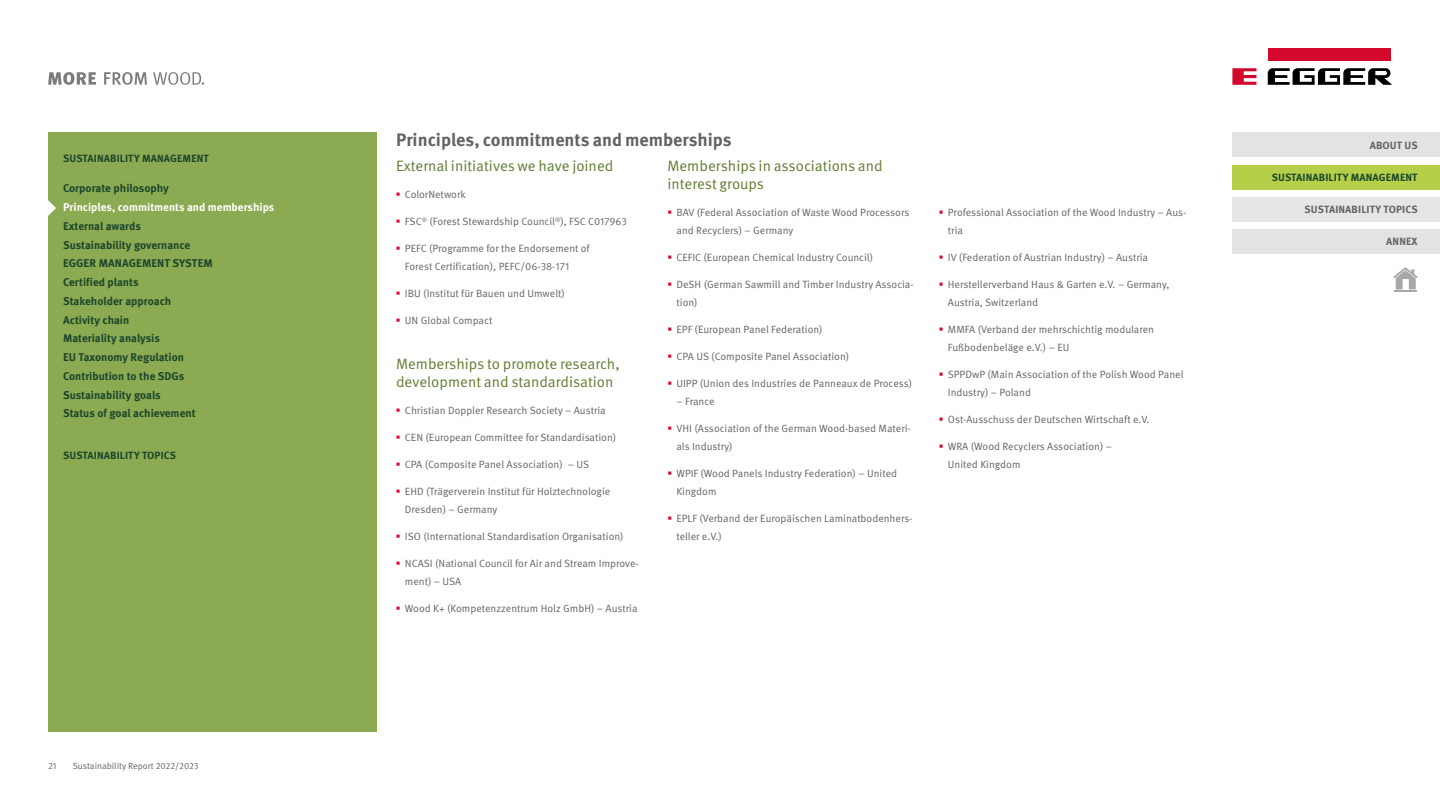
<style>
.page{position:relative;width:1440px;height:810px;background:#fff}
.page>*{position:absolute;margin:0;border:0;box-sizing:border-box;transform-origin:0 0}
.t1{font:700 18px "Meta Pro";color:#646363}
.t2{font:15px/18px "Meta Pro";color:#617b30}
.t3{font:700 11.25px/18.8px "Meta Pro";color:#1b462c}
.t4{font:700 11.25px "Meta Pro";color:#fff}
.t5{font:10.5px/18px "Meta Pro";color:#646363}
.t6{font:700 10.5px "Meta Pro";letter-spacing:.01em;color:#1b462c}
.t7{font:700 10.5px "Meta Pro";letter-spacing:.01em;color:#646363}
.t8{font:9px "Meta Pro";color:#646363}
</style>
<div class="page">
<div style="left:1268px;top:48px;width:122px;height:13px;background:#d4082c"></div>
<svg style="left:1232px;top:68px;width:24px;height:17px"></svg>
<svg style="left:1268px;top:68px;width:124px;height:17px"></svg>
<div style="left:1232px;top:133px;width:208px;height:24px;background:#e3e3e3"></div>
<div style="left:1232px;top:165px;width:208px;height:24px;background:#b5cf49"></div>
<div style="left:1232px;top:197px;width:208px;height:24px;background:#e6e6e6"></div>
<div style="left:1232px;top:229px;width:208px;height:25px;background:#e3e3e3"></div>
<svg style="left:1393px;top:267px;width:25px;height:24px"></svg>
<div style="left:48px;top:133px;width:328px;height:599px;background:#8caa51"></div>
<svg style="left:48px;top:200px;width:8px;height:16px"></svg>
<svg style="left:48px;top:72px;width:48px;height:13px"></svg>
<svg style="left:104px;top:72px;width:43px;height:13px"></svg>
<svg style="left:153px;top:72px;width:51px;height:13px"></svg>
<p class="t6" style="left:63px;top:150px;width:147px">SUSTAINABILITY MANAGEMENT</p>
<p class="t3" style="left:63px;top:178px;width:107px">Corporate philosophy</p>
<p class="t4" style="left:63px;top:198px;width:213px">Principles, commitments and memberships</p>
<p class="t3" style="left:63px;top:216px;width:151px">External awards<br>Sustainability governance<br>EGGER MANAGEMENT SYSTEM<br>Certified plants<br>Stakeholder approach<br>Activity chain<br>Materiality analysis<br>EU Taxonomy Regulation<br>Contribution to the SDGs<br>Sustainability goals<br>Status of goal achievement</p>
<p class="t6" style="left:63px;top:447px;width:115px">SUSTAINABILITY TOPICS</p>
<p class="t8" style="left:48px;top:760px;width:10px">21</p>
<p class="t8" style="left:73px;top:760px;width:127px">Sustainability Report 2022/2023</p>
<h1 class="t1" style="left:396px;top:126px;width:337px">Principles, commitments and memberships</h1>
<h2 class="t2" style="left:396px;top:157px;width:219px">External initiatives we have joined</h2>
<p class="t5" style="left:405px;top:185px;width:62px">ColorNetwork</p>
<p class="t5" style="left:405px;top:212px;width:223px">FSC<sup>®</sup> (Forest Stewardship Council<sup>®</sup>), FSC C017963</p>
<p class="t5" style="left:405px;top:239px;width:186px">PEFC (Programme for the Endorsement of<br>Forest Certification), PEFC/06-38-171</p>
<p class="t5" style="left:405px;top:284px;width:161px">IBU (Institut für Bauen und Umwelt)</p>
<p class="t5" style="left:405px;top:311px;width:89px">UN Global Compact</p>
<h2 class="t2" style="left:396px;top:355px;width:225px">Memberships to promote research, development and standardisation</h2>
<p class="t5" style="left:405px;top:401px;width:202px">Christian Doppler Research Society – Austria</p>
<p class="t5" style="left:405px;top:428px;width:213px">CEN (European Committee for Standardisation)</p>
<p class="t5" style="left:405px;top:455px;width:186px">CPA (Composite Panel Association) – US</p>
<p class="t5" style="left:405px;top:482px;width:207px">EHD (Trägerverein Institut für Holztechnologie<br>Dresden) – Germany</p>
<p class="t5" style="left:405px;top:527px;width:220px">ISO (International Standardisation Organisation)</p>
<p class="t5" style="left:405px;top:554px;width:235px">NCASI (National Council for Air and Stream Improve&shy;ment) – USA</p>
<p class="t5" style="left:405px;top:599px;width:234px">Wood K+ (Kompetenzzentrum Holz GmbH) – Austria</p>
<h2 class="t2" style="left:668px;top:157px;width:217px">Memberships in associations and interest groups</h2>
<p class="t5" style="left:676px;top:203px;width:234px">BAV (Federal Association of Waste Wood Processors and Recyclers) – Germany</p>
<p class="t5" style="left:676px;top:248px;width:198px">CEFIC (European Chemical Industry Council)</p>
<p class="t5" style="left:676px;top:275px;width:239px">DeSH (German Sawmill and Timber Industry Associa&shy;tion)</p>
<p class="t5" style="left:676px;top:320px;width:148px">EPF (European Panel Federation)</p>
<p class="t5" style="left:676px;top:347px;width:174px">CPA US (Composite Panel Association)</p>
<p class="t5" style="left:676px;top:374px;width:237px">UIPP (Union des Industries de Panneaux de Process)</p>
<p class="t5" style="left:676px;top:392px;width:40px">– France</p>
<p class="t5" style="left:676px;top:419px;width:236px">VHI (Association of the German Wood-based Materi&shy;als Industry)</p>
<p class="t5" style="left:676px;top:464px;width:222px">WPIF (Wood Panels Industry Federation) – United<br>Kingdom</p>
<p class="t5" style="left:676px;top:509px;width:238px">EPLF (Verband der Europäischen Laminatbodenhers&shy;teller e.V.)</p>
<p class="t5" style="left:948px;top:203px;width:240px">Professional Association of the Wood Industry – Aus&shy;tria</p>
<p class="t5" style="left:948px;top:248px;width:202px">IV (Federation of Austrian Industry) – Austria</p>
<p class="t5" style="left:948px;top:275px;width:223px">Herstellerverband Haus &amp; Garten e.V. – Germany,<br>Austria, Switzerland</p>
<p class="t5" style="left:948px;top:320px;width:208px">MMFA (Verband der mehrschichtig modularen<br>Fußbodenbeläge e.V.) – EU</p>
<p class="t5" style="left:948px;top:365px;width:237px">SPPDwP (Main Association of the Polish Wood Panel<br>Industry) – Poland</p>
<p class="t5" style="left:948px;top:410px;width:203px">Ost-Ausschuss der Deutschen Wirtschaft e.V.</p>
<p class="t5" style="left:948px;top:437px;width:166px">WRA (Wood Recyclers Association) –<br>United Kingdom</p>
<p class="t7" style="left:1370px;top:137px;width:49px">ABOUT US</p>
<p class="t6" style="left:1272px;top:169px;width:147px">SUSTAINABILITY MANAGEMENT</p>
<p class="t7" style="left:1305px;top:201px;width:115px">SUSTAINABILITY TOPICS</p>
<p class="t7" style="left:1386px;top:233px;width:33px">ANNEX</p>
</div>
